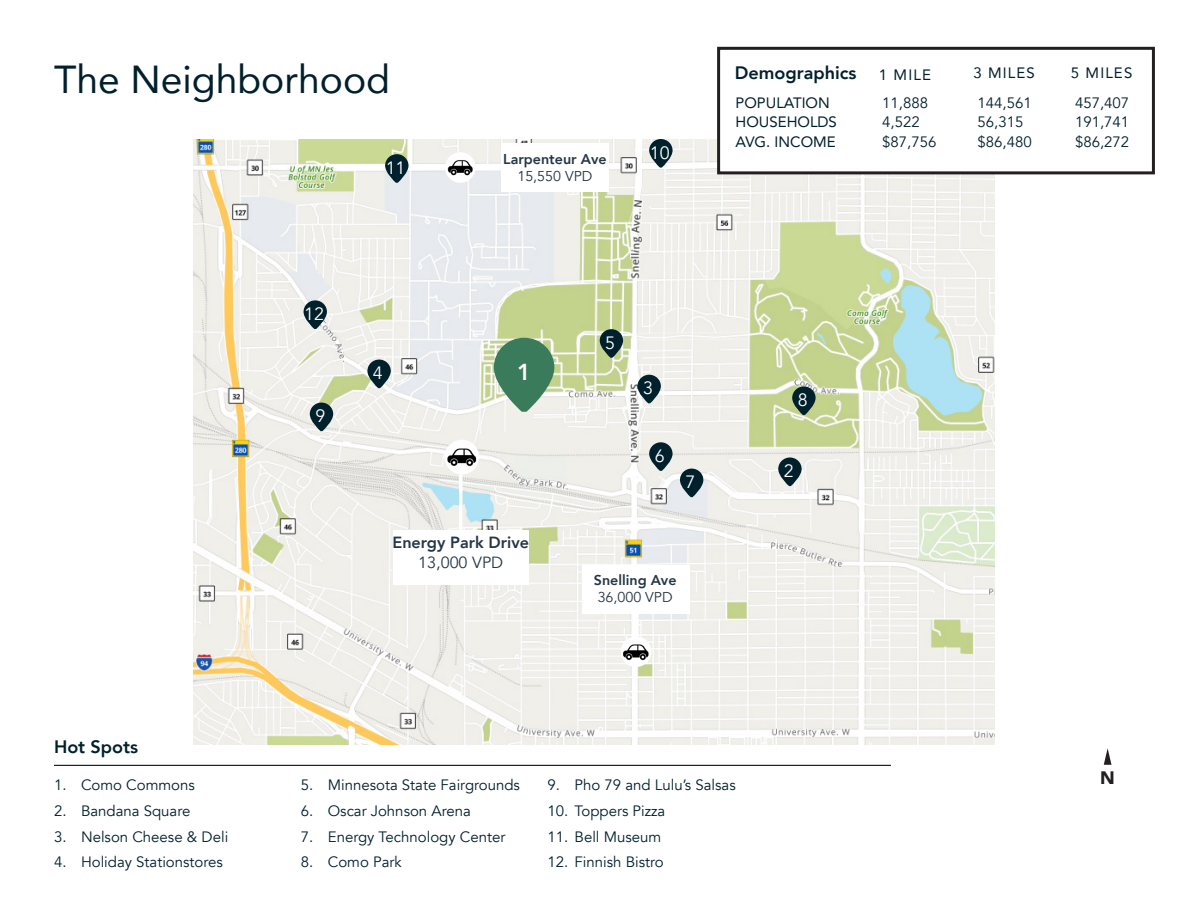
<style>
.page{position:relative;width:1188px;height:918px;background:#fff}
.page>*{position:absolute;margin:0;border:0;box-sizing:border-box;transform-origin:0 0}
.t1{font:39px "Avenir";color:#00202b}
.t2{font:800 23.1px "Avenir";color:#fff}
.t3{font:800 18px "Avenir";color:#00202b}
.t4{font:900 18px "Avenir";color:#231f20}
.t5{font:17.85px "Avenir";color:#fff}
.t6{font:800 16.2px "Avenir";color:#253746}
.t7{font:16.2px "Avenir";color:#253746}
.t8{font:15px "Avenir";color:#00202b}
.t9{font:15px "Avenir";color:#00202b}
.t10{font:800 14.25px "Avenir";color:#253746}
.t11{font:14.25px "Avenir";color:#253746}
</style>
<div class="page">
<hr style="left:54px;top:765px;width:837px;height:1px;background:#231f20">
<svg style="left:1104px;top:748px;width:8px;height:17px"></svg>
<img style="left:193px;top:140px;width:802px;height:605px">
<svg style="left:494px;top:338px;width:60px;height:74px;background:#528b6d"></svg>
<svg style="left:367px;top:360px;width:24px;height:28px"></svg>
<div style="left:582px;top:566px;width:108px;height:48px;background:#fff"></div>
<div style="left:633px;top:590px;width:6px;height:66px;background:#fff"></div>
<img style="left:621px;top:636px;width:30px;height:31px;border-radius:15px">
<div style="left:501px;top:144px;width:108px;height:48px;background:#fff"></div>
<div style="left:450px;top:165px;width:67px;height:6px;background:#fff"></div>
<img style="left:445px;top:152px;width:31px;height:31px;border-radius:15px">
<div style="left:393px;top:531px;width:136px;height:54px;background:#fff"></div>
<hr style="left:459px;top:461px;width:3px;height:76px;background:#fff">
<img style="left:444px;top:440px;width:35px;height:34px;border-radius:17px">
<svg style="left:778px;top:457px;width:24px;height:29px"></svg>
<svg style="left:637px;top:375px;width:24px;height:28px"></svg>
<svg style="left:600px;top:329px;width:23px;height:29px"></svg>
<svg style="left:680px;top:469px;width:23px;height:28px"></svg>
<svg style="left:649px;top:442px;width:24px;height:29px"></svg>
<svg style="left:792px;top:386px;width:24px;height:29px"></svg>
<svg style="left:649px;top:139px;width:24px;height:29px"></svg>
<div style="left:310px;top:403px;width:23px;height:28px;background:#00212c;border-radius:11px"></div>
<svg style="left:385px;top:154px;width:24px;height:29px"></svg>
<svg style="left:304px;top:300px;width:23px;height:29px"></svg>
<div style="left:719px;top:48px;width:434px;height:125px;background:#fff"></div>
<div style="left:717px;top:47px;width:438px;height:127px;border:3px solid #231f20"></div>
<p class="t1" style="left:54px;top:48px;width:338px">The Neighborhood</p>
<p class="t5" style="left:386px;top:157px;width:21px">11</p>
<p class="t10" style="left:503px;top:148px;width:105px">Larpenteur Ave</p>
<p class="t11" style="left:517px;top:168px;width:77px">15,550 VPD</p>
<p class="t5" style="left:650px;top:142px;width:21px">10</p>
<p class="t3" style="left:735px;top:58px;width:123px">Demographics</p>
<p class="t9" style="left:736px;top:91px;width:96px">POPULATION</p>
<p class="t9" style="left:736px;top:110px;width:103px">HOUSEHOLDS</p>
<p class="t9" style="left:736px;top:130px;width:102px">AVG. INCOME</p>
<p class="t9" style="left:879px;top:62px;width:54px">1 MILE</p>
<p class="t9" style="left:973px;top:61px;width:63px">3 MILES</p>
<p class="t9" style="left:1071px;top:60px;width:63px">5 MILES</p>
<p class="t8" style="left:882px;top:93px;width:47px">11,888</p>
<p class="t8" style="left:882px;top:113px;width:39px">4,522</p>
<p class="t8" style="left:882px;top:132px;width:56px">$87,756</p>
<p class="t8" style="left:978px;top:93px;width:56px">144,561</p>
<p class="t8" style="left:978px;top:113px;width:47px">56,315</p>
<p class="t8" style="left:978px;top:132px;width:56px">$86,480</p>
<p class="t8" style="left:1075px;top:93px;width:56px">457,407</p>
<p class="t8" style="left:1075px;top:113px;width:56px">191,741</p>
<p class="t8" style="left:1075px;top:132px;width:56px">$86,272</p>
<p class="t5" style="left:304px;top:303px;width:21px">12</p>
<p class="t5" style="left:315px;top:405px;width:11px">9</p>
<p class="t5" style="left:373px;top:362px;width:11px">4</p>
<p class="t2" style="left:517px;top:354px;width:15px">1</p>
<p class="t6" style="left:392px;top:530px;width:138px">Energy Park Drive</p>
<p class="t7" style="left:418px;top:553px;width:87px">13,000 VPD</p>
<p class="t5" style="left:605px;top:332px;width:11px">5</p>
<p class="t5" style="left:643px;top:378px;width:11px">3</p>
<p class="t5" style="left:655px;top:445px;width:11px">6</p>
<p class="t5" style="left:686px;top:471px;width:11px">7</p>
<p class="t10" style="left:594px;top:569px;width:84px">Snelling Ave</p>
<p class="t11" style="left:598px;top:589px;width:77px">36,000 VPD</p>
<p class="t5" style="left:798px;top:389px;width:11px">8</p>
<p class="t5" style="left:784px;top:460px;width:11px">2</p>
<p class="t3" style="left:54px;top:733px;width:86px">Hot Spots</p>
<p class="t8" style="left:54px;top:776px;width:142px">1. Como Commons</p>
<p class="t8" style="left:54px;top:802px;width:138px">2. Bandana Square</p>
<p class="t8" style="left:54px;top:827px;width:176px">3. Nelson Cheese &amp; Deli</p>
<p class="t8" style="left:54px;top:853px;width:170px">4. Holiday Stationstores</p>
<p class="t8" style="left:301px;top:776px;width:221px">5. Minnesota State Fairgrounds</p>
<p class="t8" style="left:301px;top:802px;width:172px">6. Oscar Johnson Arena</p>
<p class="t8" style="left:301px;top:827px;width:206px">7. Energy Technology Center</p>
<p class="t8" style="left:301px;top:853px;width:102px">8. Como Park</p>
<p class="t8" style="left:548px;top:776px;width:190px">9. Pho 79 and Lulu’s Salsas</p>
<p class="t8" style="left:548px;top:802px;width:119px">10. Toppers Pizza</p>
<p class="t8" style="left:548px;top:827px;width:115px">11. Bell Museum</p>
<p class="t8" style="left:548px;top:853px;width:118px">12. Finnish Bistro</p>
<p class="t4" style="left:1100px;top:762px;width:16px">N</p>
</div>
